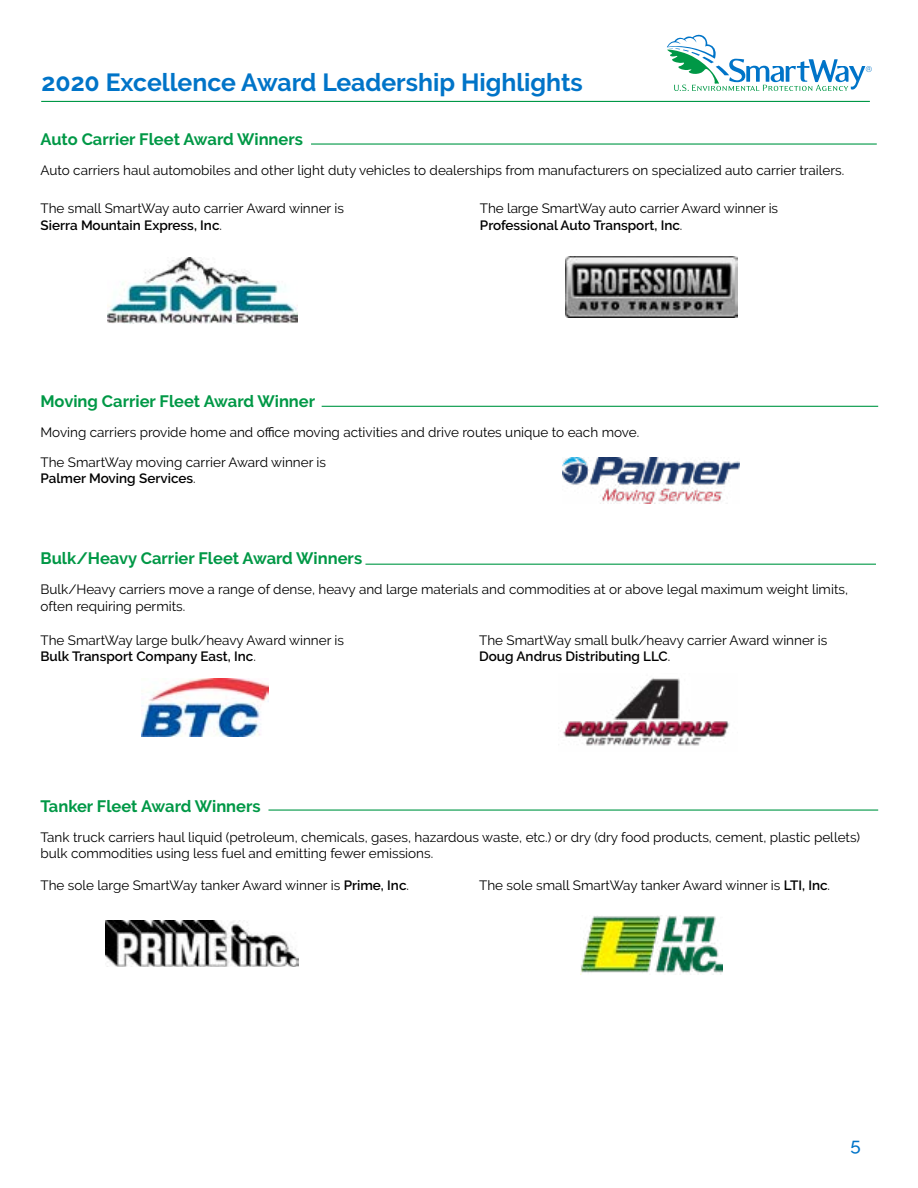
<style>
.page{position:relative;width:918px;height:1188px;background:#fff}
.page>*{position:absolute;margin:0;border:0;box-sizing:border-box;transform-origin:0 0}
.t1{font:700 24.75px "Raleway";color:#0074c8}
.t2{font:500 18px "Raleway";color:#0074c8;scale:1.04 1}
.t3{font:700 16.5px "Raleway";color:#009846}
.t4{font:13.5px/16.5px "Raleway";color:#000}
.t5{font:600 13.5px "Raleway";color:#000}
.s1{font-weight:400}
.s2{font-weight:600}
</style>
<div class="page">
<hr style="left:268px;top:809px;width:610px;height:2px;background:#009846">
<hr style="left:365px;top:564px;width:511px;height:1px;background:#009846">
<hr style="left:322px;top:406px;width:556px;height:1px;background:#009846">
<hr style="left:311px;top:143px;width:566px;height:2px;background:#009846">
<hr style="left:41px;top:101px;width:829px;height:1px;background:#009846">
<svg style="left:667px;top:34px;width:205px;height:57px"></svg>
<img style="left:107px;top:257px;width:190px;height:67px">
<img style="left:566px;top:257px;width:171px;height:60px">
<img style="left:563px;top:458px;width:177px;height:45px">
<img style="left:142px;top:679px;width:126px;height:58px">
<img style="left:563px;top:678px;width:167px;height:68px">
<img style="left:106px;top:921px;width:193px;height:46px">
<img style="left:581px;top:916px;width:141px;height:58px">
<h2 class="t1" style="left:42px;top:68px;width:543px">2020 Excellence Award Leadership Highlights</h2>
<p class="t3" style="left:40px;top:130px;width:264px">Auto Carrier Fleet Award Winners</p>
<p class="t4" style="left:40px;top:162px;width:805px">Auto carriers haul automobiles and other light duty vehicles to dealerships from manufacturers on specialized auto carrier trailers.</p>
<p class="t4" style="left:40px;top:200px;width:305px">The small SmartWay auto carrier Award winner is</p>
<p class="t4" style="left:480px;top:200px;width:300px">The large SmartWay auto carrier Award winner is</p>
<p class="t5" style="left:40px;top:217px;width:183px">Sierra Mountain Express, Inc<span class="s1">.</span></p>
<p class="t5" style="left:480px;top:217px;width:204px">Professional Auto Transport, Inc<span class="s1">.</span></p>
<p class="t3" style="left:40px;top:392px;width:276px">Moving Carrier Fleet Award Winner</p>
<p class="t4" style="left:40px;top:424px;width:600px">Moving carriers provide home and office moving activities and drive routes unique to each move.</p>
<p class="t4" style="left:40px;top:454px;width:287px">The SmartWay moving carrier Award winner is<br><span class="s2">Palmer Moving Services</span>.</p>
<p class="t3" style="left:40px;top:549px;width:323px">Bulk/Heavy Carrier Fleet Award Winners</p>
<p class="t4" style="left:40px;top:581px;width:809px">Bulk/Heavy carriers move a range of dense, heavy and large materials and commodities at or above legal maximum weight limits, often requiring permits.</p>
<p class="t4" style="left:40px;top:632px;width:305px">The SmartWay large bulk/heavy Award winner is</p>
<p class="t4" style="left:479px;top:632px;width:350px">The SmartWay small bulk/heavy carrier Award winner is</p>
<p class="t5" style="left:40px;top:649px;width:217px">Bulk Transport Company East, Inc<span class="s1">.</span></p>
<p class="t5" style="left:479px;top:649px;width:193px">Doug Andrus Distributing LLC<span class="s1">.</span></p>
<p class="t3" style="left:40px;top:797px;width:222px">Tanker Fleet Award Winners</p>
<p class="t4" style="left:40px;top:829px;width:821px">Tank truck carriers haul liquid (petroleum, chemicals, gases, hazardous waste, etc.) or dry (dry food products, cement, plastic pellets) bulk commodities using less fuel and emitting fewer emissions.</p>
<p class="t4" style="left:40px;top:877px;width:370px">The sole large SmartWay tanker Award winner is <span class="s2">Prime, Inc</span>.</p>
<p class="t4" style="left:479px;top:877px;width:353px">The sole small SmartWay tanker Award winner is <span class="s2">LTI, Inc</span>.</p>
<h2 class="t2" style="left:850px;top:1134px;width:11px">5</h2>
</div>
